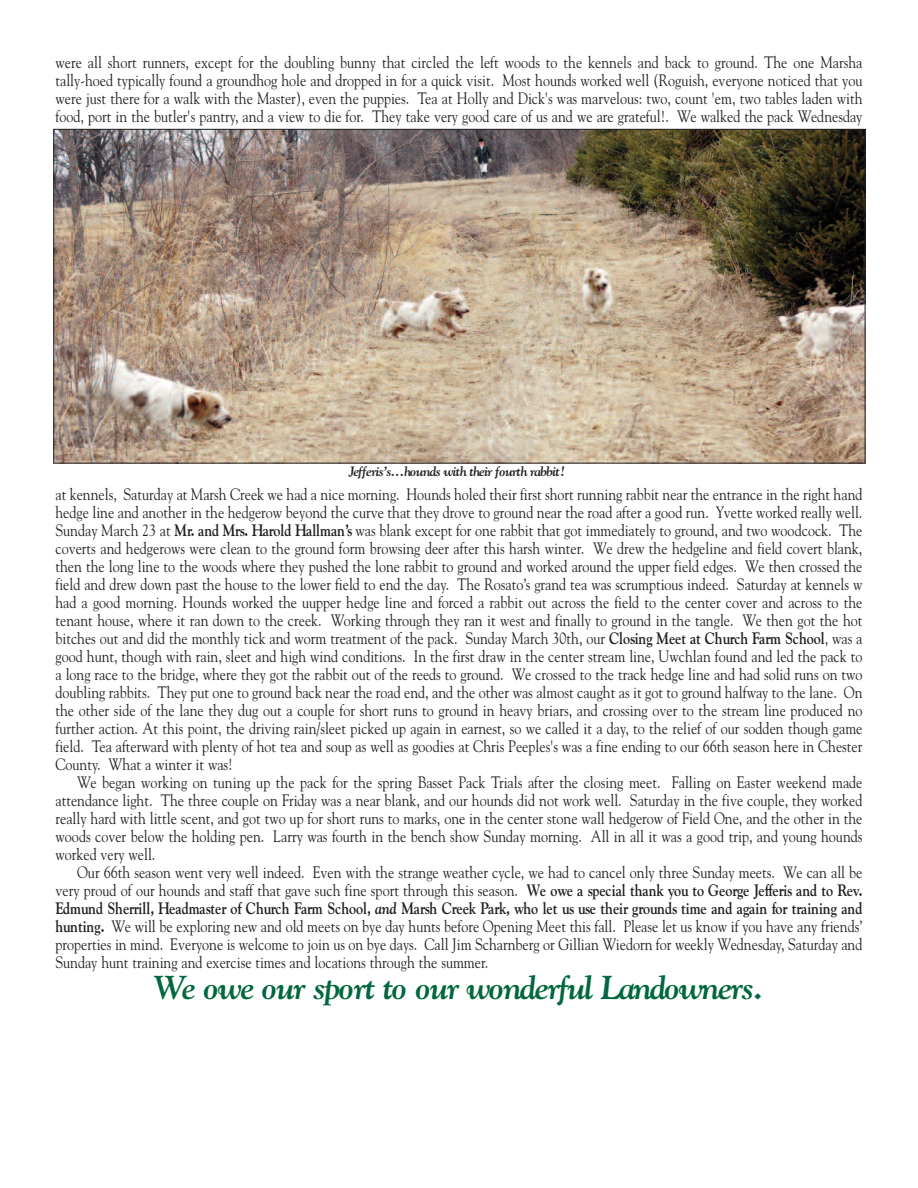
<style>
.page{position:relative;width:918px;height:1188px;background:#fff}
.page>*{position:absolute;margin:0;border:0;box-sizing:border-box;transform-origin:0 0}
.t1{font:italic 700 33px "Goudy";letter-spacing:-.055em;color:#00673e}
.t2{font:16.5px/18px "Goudy";color:#231f20;text-align:justify;scale:.85 1}
.t3{font:italic 700 13.5px "Goudy";letter-spacing:-.055em;color:#231f20}
.s1{font-weight:700}
.s2{font-family:"Goudy Bold Italic Os F"}
</style>
<div class="page">
<img style="left:55px;top:131px;width:808px;height:331px">
<p class="t2" style="left:55px;top:53px;width:951px">were all short runners, except for the doubling bunny that circled the left woods to the kennels and back to ground. The one Marsha tally-hoed typically found a groundhog hole and dropped in for a quick visit. Most hounds worked well (Roguish, everyone noticed that you were just there for a walk with the Master), even the puppies. Tea at Holly and Dick's was marvelous: two, count 'em, two tables laden with food, port in the butler's pantry, and a view to die for. They take very good care of us and we are grateful!. We walked the pack Wednesday</p>
<p class="t3" style="left:349px;top:463px;width:218px">Jefferis’s...hounds with their fourth rabbit!</p>
<p class="t2" style="left:55px;top:485px;width:951px">at kennels, Saturday at Marsh Creek we had a nice morning. Hounds holed their first short running rabbit near the entrance in the right hand hedge line and another in the hedgerow beyond the curve that they drove to ground near the road after a good run. Yvette worked really well.<br>Sunday March 23 at <span class="s1">Mr. and Mrs. Harold Hallman’s</span> was blank except for one rabbit that got immediately to ground, and two woodcock. The coverts and hedgerows were clean to the ground form browsing deer after this harsh winter. We drew the hedgeline and field covert blank, then the long line to the woods where they pushed the lone rabbit to ground and worked around the upper field edges. We then crossed the field and drew down past the house to the lower field to end the day. The Rosato’s grand tea was scrumptious indeed. Saturday at kennels w had a good morning. Hounds worked the uupper hedge line and forced a rabbit out across the field to the center cover and across to the tenant house, where it ran down to the creek. Working through they ran it west and finally to ground in the tangle. We then got the hot bitches out and did the monthly tick and worm treatment of the pack. Sunday March 30th, our <span class="s1">Closing Meet at Church Farm School</span>, was a good hunt, though with rain, sleet and high wind conditions. In the first draw in the center stream line, Uwchlan found and led the pack to a long race to the bridge, where they got the rabbit out of the reeds to ground. We crossed to the track hedge line and had solid runs on two doubling rabbits. They put one to ground back near the road end, and the other was almost caught as it got to ground halfway to the lane. On the other side of the lane they dug out a couple for short runs to ground in heavy briars, and crossing over to the stream line produced no further action. At this point, the driving rain/sleet picked up again in earnest, so we called it a day, to the relief of our sodden though game field. Tea afterward with plenty of hot tea and soup as well as goodies at Chris Peeples's was a fine ending to our 66th season here in Chester County. What a winter it was!</p>
<p class="t2" style="left:55px;top:773px;width:951px;text-indent:22px">We began working on tuning up the pack for the spring Basset Pack Trials after the closing meet. Falling on Easter weekend made attendance light. The three couple on Friday was a near blank, and our hounds did not work well. Saturday in the five couple, they worked really hard with little scent, and got two up for short runs to marks, one in the center stone wall hedgerow of Field One, and the other in the woods cover below the holding pen. Larry was fourth in the bench show Sunday morning. All in all it was a good trip, and young hounds worked very well.</p>
<p class="t2" style="left:55px;top:863px;width:951px;text-indent:22px">Our 66th season went very well indeed. Even with the strange weather cycle, we had to cancel only three Sunday meets. We can all be very proud of our hounds and staff that gave such fine sport through this season. <span class="s1">We owe a special thank you to George Jefferis and to Rev.<br>Edmund Sherrill, Headmaster of Church Farm School,</span> <span class="s2">and</span> <span class="s1">Marsh Creek Park, who let us use their grounds time and again for training and hunting.</span> We will be exploring new and old meets on bye day hunts before Opening Meet this fall. Please let us know if you have any friends’ properties in mind. Everyone is welcome to join us on bye days. Call Jim Scharnberg or Gillian Wiedorn for weekly Wednesday, Saturday and Sunday hunt training and exercise times and locations through the summer.</p>
<h1 class="t1" style="left:154px;top:969px;width:611px">We owe our sport to our wonderful Landowners.</h1>
</div>
